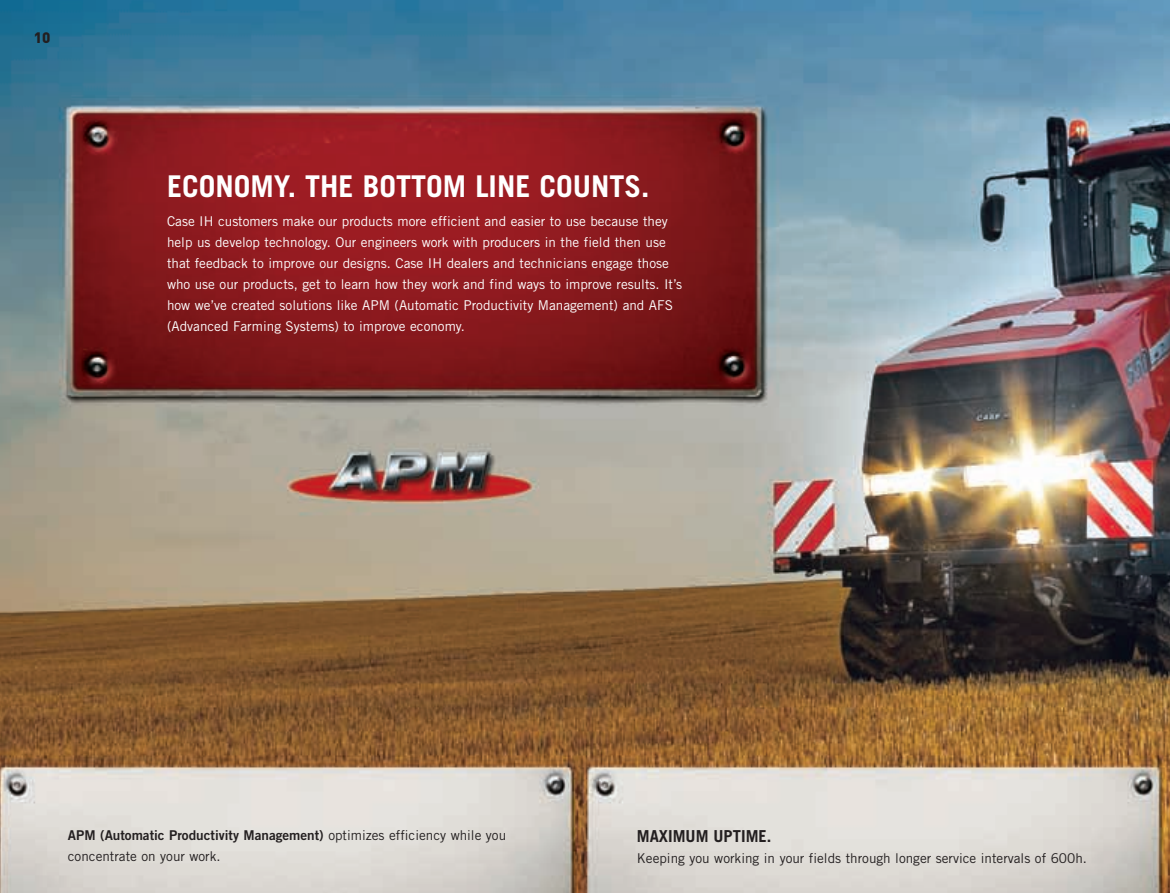
<style>
.page{position:relative;width:1170px;height:893px;background:#fff}
.page>*{position:absolute;margin:0;border:0;box-sizing:border-box;transform-origin:0 0}
.t1{font:700 30px "Trade Gothic";color:#fff}
.t2{font:700 16.5px "Trade Gothic";color:#231f20}
.t3{font:900 15px "DIN";color:#231f20}
.t4{font:13.5px/21px "Trade Gothic";color:#fff}
.t5{font:13.5px "Trade Gothic";color:#231f20}
.t6{font:13.5px "Trade Gothic Bold Two";color:#231f20}
.s1{font-family:"Trade Gothic"}
</style>
<div class="page">
<img style="left:0;top:0;width:1169px;height:893px">
<p class="t3" style="left:34px;top:32px;width:18px">10</p>
<h1 class="t1" style="left:167px;top:175px;width:484px">ECONOMY. THE BOTTOM LINE COUNTS.</h1>
<p class="t4" style="left:167px;top:212px;width:516px">Case IH customers make our products more efficient and easier to use because they help us develop technology. Our engineers work with producers in the field then use that feedback to improve our designs. Case IH dealers and technicians engage those who use our products, get to learn how they work and find ways to improve results. It’s how we’ve created solutions like APM (Automatic Productivity Management) and AFS (Advanced Farming Systems) to improve economy.</p>
<p class="t6" style="left:68px;top:830px;width:440px">APM (Automatic Productivity Management) <span class="s1">optimizes efficiency while you</span></p>
<p class="t5" style="left:68px;top:851px;width:154px">concentrate on your work.</p>
<p class="t2" style="left:637px;top:830px;width:136px">MAXIMUM UPTIME.</p>
<p class="t5" style="left:637px;top:853px;width:451px">Keeping you working in your fields through longer service intervals of 600h.</p>
</div>
